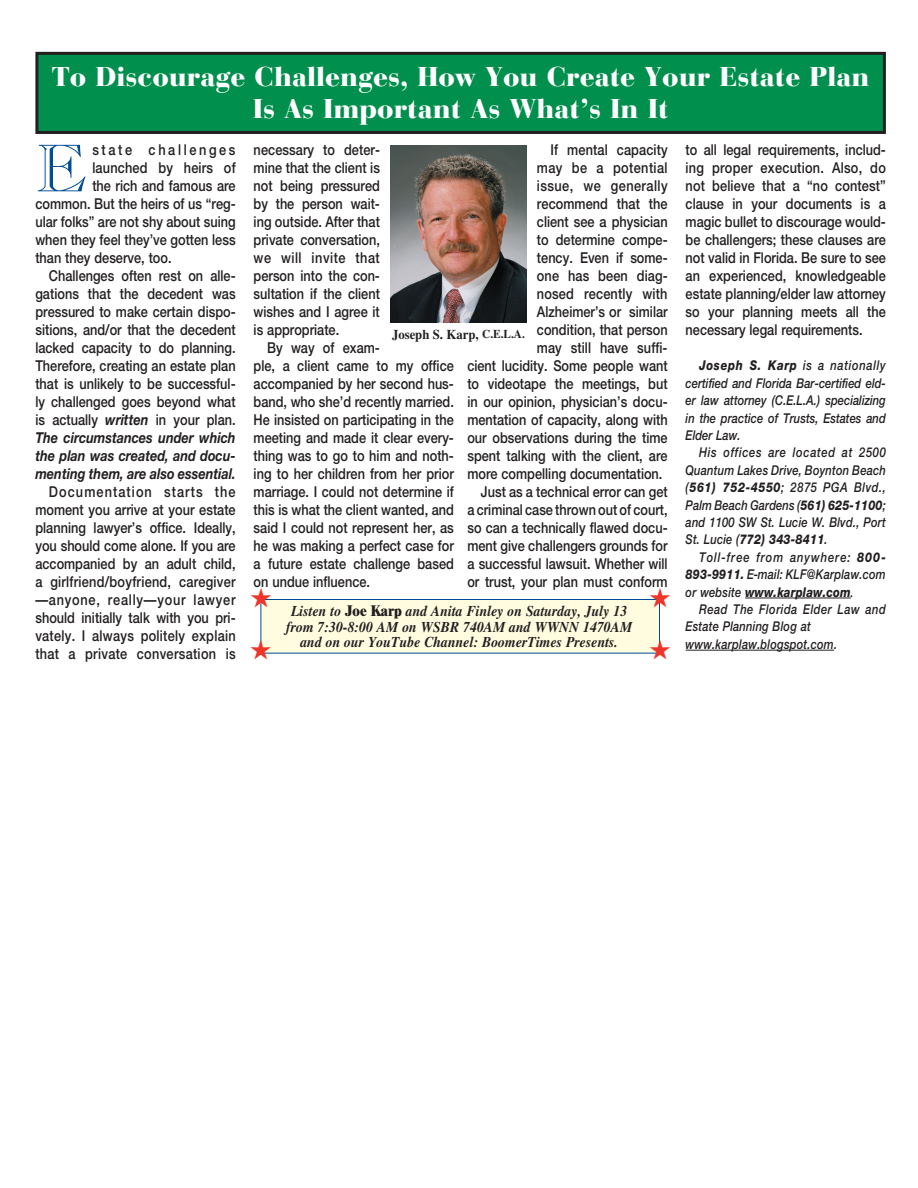
<style>
.page{position:relative;width:918px;height:1188px;background:#fff}
.page>*{position:absolute;margin:0;border:0;box-sizing:border-box;transform-origin:0 0}
.t1{font:66px "Caslon Open Face";color:#014d95;scale:1.04 1}
.t2{font:900 27px/31.5px "Bauer Bodoni";color:#fff;text-align:center}
.t3{font:500 15px/18px "Helvetica Neue";color:#231f20;text-align:justify;scale:.85 1}
.t4{font:italic 700 15px/15.8px "Times";color:#231f20;text-align:center;scale:.92 1}
.t5{font:italic 700 15px "Helvetica Neue";color:#231f20;scale:.85 1}
.t6{font:500 15px "Helvetica Neue";letter-spacing:.03em;color:#231f20;scale:.85 1}
.t7{font:500 15px "Helvetica Neue";letter-spacing:.205em;color:#231f20;scale:.85 1}
.t8{font:italic 500 13.5px/17.4px "Helvetica Neue";letter-spacing:.015em;color:#231f20;text-align:justify;scale:.83 1}
.t9{font:700 13.5px "Times";color:#231f20;scale:.94 1}
.s1{font-weight:700;font-style:italic}
.s2{font-size:12px}
.s3{font-weight:800;font-style:normal}
.s4{font-weight:800}
.s5{font-family:"Times";font-weight:700}
</style>
<div class="page">
<hr style="left:745px;top:598px;width:106px;height:1px;background:#231f20">
<hr style="left:686px;top:650px;width:148px;height:1px;background:#231f20">
<img style="left:390px;top:145px;width:137px;height:178px">
<div style="left:37px;top:53px;width:847px;height:79px;background:#008f4d"></div>
<div style="left:35px;top:52px;width:851px;height:82px;border:3px solid #231f20"></div>
<div style="left:261px;top:599px;width:399px;height:55px;background:#fffce0;border:1px solid #014d95"></div>
<svg style="left:260px;top:599px;width:11px;height:55px"></svg>
<svg style="left:650px;top:599px;width:10px;height:55px"></svg>
<h2 class="t2" style="left:52px;top:61px;width:819px">To Discourage Challenges, How You Create Your Estate Plan<br>Is As Important As What’s In It</h2>
<p class="t7" style="left:92px;top:141px;width:170px">state challenges</p>
<p class="t3" style="left:92px;top:159px;width:170px">launched by heirs of</p>
<p class="t3" style="left:92px;top:177px;width:170px">the rich and famous are</p>
<p class="t3" style="left:35px;top:195px;width:237px">common. But the heirs of us “reg-</p>
<p class="t3" style="left:35px;top:213px;width:237px">ular folks” are not shy about suing</p>
<p class="t3" style="left:35px;top:231px;width:237px">when they feel they’ve gotten less</p>
<p class="t3" style="left:35px;top:249px;width:162px">than they deserve, too.</p>
<p class="t3" style="left:49px;top:267px;width:221px">Challenges often rest on alle-</p>
<p class="t3" style="left:35px;top:285px;width:237px">gations that the decedent was</p>
<p class="t3" style="left:35px;top:303px;width:237px">pressured to make certain dispo-</p>
<p class="t3" style="left:35px;top:321px;width:237px">sitions, and/or that the decedent</p>
<p class="t3" style="left:35px;top:339px;width:237px">lacked capacity to do planning.</p>
<p class="t3" style="left:35px;top:357px;width:237px">Therefore, creating an estate plan</p>
<p class="t3" style="left:35px;top:375px;width:237px">that is unlikely to be successful-</p>
<p class="t3" style="left:35px;top:393px;width:237px">ly challenged goes beyond what</p>
<p class="t3" style="left:35px;top:411px;width:237px">is actually <span class="s1">written</span> in your plan.</p>
<p class="t5" style="left:35px;top:428px;width:237px">The circumstances under which</p>
<p class="t5" style="left:35px;top:446px;width:237px">the plan was created, and docu-</p>
<p class="t5" style="left:35px;top:464px;width:237px">menting them, are also essential.</p>
<p class="t3" style="left:35px;top:483px;width:237px;text-indent:14px">Documentation starts the moment you arrive at your estate planning lawyer’s office. Ideally, you should come alone. If you are accompanied by an adult child, a girlfriend/boyfriend, caregiver —anyone, really—your lawyer should initially talk with you pri&shy;vately. I always politely explain that a private conversation is</p>
<h1 class="t1" style="left:35px;top:130px;width:52px">E</h1>
<p class="t3" style="left:551px;top:141px;width:139px">If mental capacity</p>
<p class="t3" style="left:254px;top:141px;width:150px">necessary to deter&shy;mine that the client is not being pressured by the person wait&shy;ing outside. After that private conversation, we will invite that person into the con&shy;sultation if the client wishes and I agree it is appropriate.</p>
<p class="t3" style="left:254px;top:339px;width:237px;text-align:left;text-indent:14px">By way of exam-<br>ple, a client came to my office accompanied by her second hus&shy;band, who she’d recently married.<br>He insisted on participating in the meeting and made it clear every&shy;thing was to go to him and noth&shy;ing to her children from her prior marriage. I could not determine if this is what the client wanted, and said I could not represent her, as he was making a perfect case for a future estate challenge based on undue influence.</p>
<p class="t6" style="left:537px;top:159px;width:155px">may be a potential</p>
<p class="t6" style="left:537px;top:177px;width:155px">issue, we generally</p>
<p class="t3" style="left:537px;top:195px;width:155px">recommend that the</p>
<p class="t3" style="left:537px;top:213px;width:155px">client see a physician</p>
<p class="t3" style="left:537px;top:231px;width:155px">to determine compe-</p>
<p class="t3" style="left:537px;top:249px;width:155px">tency. Even if some-</p>
<p class="t3" style="left:537px;top:267px;width:155px">one has been diag-</p>
<p class="t3" style="left:537px;top:285px;width:155px">nosed recently with</p>
<p class="t3" style="left:537px;top:303px;width:155px">Alzheimer’s or similar</p>
<p class="t3" style="left:537px;top:321px;width:155px">condition, that person</p>
<p class="t3" style="left:537px;top:339px;width:155px">may still have suffi-</p>
<p class="t3" style="left:467px;top:357px;width:237px">cient lucidity. Some people want</p>
<p class="t3" style="left:467px;top:375px;width:237px">to videotape the meetings, but</p>
<p class="t3" style="left:467px;top:393px;width:237px">in our opinion, physician’s docu-</p>
<p class="t3" style="left:467px;top:411px;width:237px">mentation of capacity, along with</p>
<p class="t3" style="left:467px;top:429px;width:237px">our observations during the time</p>
<p class="t3" style="left:467px;top:447px;width:237px">spent talking with the client, are</p>
<p class="t3" style="left:467px;top:465px;width:231px">more compelling documentation.</p>
<p class="t3" style="left:481px;top:483px;width:221px">Just as a technical error can get</p>
<p class="t3" style="left:467px;top:501px;width:237px">a criminal case thrown out of court,</p>
<p class="t3" style="left:467px;top:519px;width:237px">so can a technically flawed docu-</p>
<p class="t3" style="left:467px;top:537px;width:237px">ment give challengers grounds for</p>
<p class="t3" style="left:467px;top:555px;width:237px">a successful lawsuit. Whether will</p>
<p class="t3" style="left:467px;top:573px;width:237px">or trust, your plan must conform</p>
<p class="t9" style="left:392px;top:326px;width:143px">Joseph S. Karp, <span class="s2">C.E.L.A.</span></p>
<p class="t4" style="left:286px;top:603px;width:378px">Listen to <span class="s3">Joe Karp</span> and Anita Finley on Saturday, July 13 from 7:30-8:00 AM on WSBR 740AM and WWNN 1470AM and on our YouTube Channel: BoomerTimes Presents.</p>
<p class="t3" style="left:686px;top:141px;width:237px">to all legal requirements, includ&shy;ing proper execution. Also, do not believe that a “no contest” clause in your documents is a magic bullet to discourage would&shy;be challengers; these clauses are not valid in Florida. Be sure to see an experienced, knowledgeable estate planning/elder law attorney so your planning meets all the necessary legal requirements.</p>
<p class="t8" style="left:686px;top:357px;width:243px;text-indent:14px"><span class="s4">Joseph S. Karp</span> is a nationally certified and Florida Bar-certified eld&shy;er law attorney (C.E.L.A.) specializing in the practice of Trusts, Estates and Elder Law.</p>
<p class="t8" style="left:686px;top:444px;width:243px;text-indent:14px">His offices are located at 2500<br>Quantum Lakes Drive, Boynton Beach (<span class="s4">561) 752-4550</span>; 2875 PGA Blvd., Palm Beach Gardens (<span class="s4">561) 625-1100</span>; and 1100 SW St. Lucie W. Blvd., Port St. Lucie (<span class="s4">772) 343-8411</span>.</p>
<p class="t8" style="left:686px;top:548px;width:243px;text-indent:14px">Toll-free from anywhere: <span class="s4">800- 893-9911.</span> E-mail: KLF@Karplaw.com or website <span class="s4">www.karplaw.com</span><span class="s5">.</span></p>
<p class="t8" style="left:686px;top:600px;width:243px;text-align:left;text-indent:14px">Read The Florida Elder Law and<br>Estate Planning Blog at www.karplaw.blogspot.com.</p>
</div>
